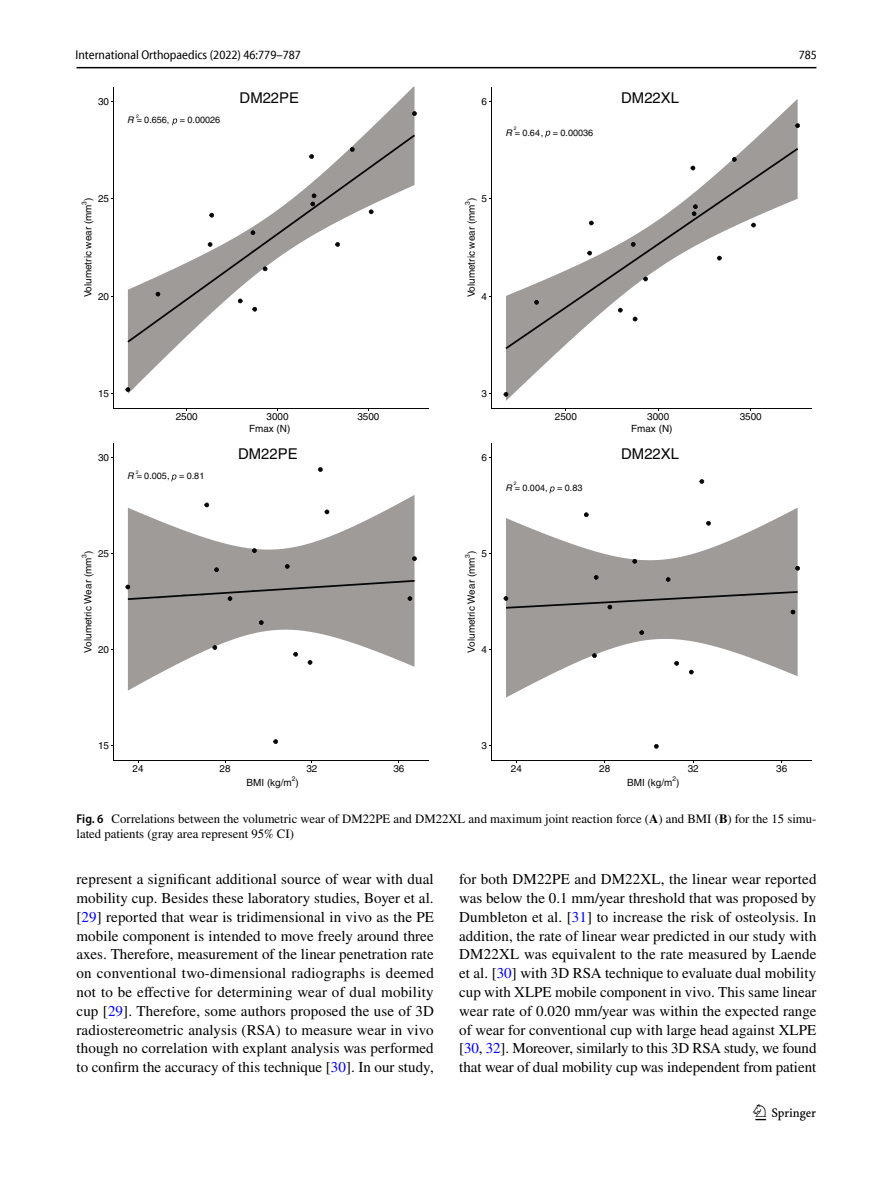
<style>
.page{position:relative;width:893px;height:1187px;background:#fff}
.page>*{position:absolute;margin:0;border:0;box-sizing:border-box;transform-origin:0 0}
.t1{font:22.5px "Springnew Regular 3";color:#000}
.t2{font:15px/18.8px "STIX";color:#000;text-align:justify}
.t3{font:14.85px "Helvetica 5";color:#050605}
.t4{font:12.75px/15px "STIX";color:#000}
.t5{font:semi-condensed 12.75px "Myriad Pro Unic";color:#000}
.t6{font:9.9px "Helvetica 4";color:#050605}
.t7{font:9.9px "Helvetica 5";color:#050605}
.t8{font:9.15px "Helvetica 4";color:#050605}
.t9{font:9.15px "Helvetica 5";color:#050605}
.t10{font:6.6px "Helvetica 4";color:#050605}
.t11{font:6.6px "Helvetica 5";color:#050605}
.t12{font:4.95px "Helvetica 5";color:#050605}
.t13{font:4.95px "Helvetica 4";color:#050605}
.s1{font-family:"Helvetica";font-style:italic}
.s2{font-family:"Myriad Pro";font-weight:600;font-stretch:semi-condensed}
.s3{font-weight:700}
.s4{color:#00f}
</style>
<div class="page">
<hr style="left:77px;top:67px;width:739px;height:1px;background:#000">
<svg style="left:128px;top:87px;width:286px;height:307px"></svg>
<svg style="left:412px;top:111px;width:5px;height:5px"></svg>
<svg style="left:126px;top:387px;width:4px;height:5px"></svg>
<svg style="left:127px;top:135px;width:288px;height:207px"></svg>
<svg style="left:172px;top:118px;width:5px;height:7px"></svg>
<hr style="left:113px;top:87px;width:1px;height:321px;background:#050605">
<hr style="left:114px;top:408px;width:315px;height:1px;background:#050605">
<svg style="left:318px;top:467px;width:5px;height:5px"></svg>
<svg style="left:273px;top:739px;width:5px;height:5px"></svg>
<svg style="left:128px;top:495px;width:286px;height:195px;fill:#9e9b99"></svg>
<svg style="left:214px;top:567px;width:5px;height:5px"></svg>
<svg style="left:252px;top:548px;width:5px;height:5px"></svg>
<svg style="left:259px;top:620px;width:5px;height:5px"></svg>
<svg style="left:412px;top:556px;width:5px;height:5px"></svg>
<svg style="left:212px;top:645px;width:5px;height:5px"></svg>
<svg style="left:285px;top:564px;width:5px;height:4px"></svg>
<svg style="left:126px;top:580px;width:289px;height:21px;background:#908d8c"></svg>
<svg style="left:171px;top:474px;width:5px;height:7px"></svg>
<hr style="left:113px;top:443px;width:1px;height:317px;background:#050605">
<hr style="left:114px;top:759px;width:315px;height:1px;background:#050605">
<svg style="left:506px;top:99px;width:292px;height:302px"></svg>
<svg style="left:795px;top:123px;width:5px;height:5px"></svg>
<svg style="left:504px;top:392px;width:4px;height:4px"></svg>
<svg style="left:505px;top:148px;width:293px;height:201px"></svg>
<svg style="left:545px;top:131px;width:5px;height:6px"></svg>
<hr style="left:491px;top:87px;width:1px;height:321px;background:#050605">
<hr style="left:491px;top:408px;width:321px;height:1px;background:#050605">
<svg style="left:699px;top:479px;width:5px;height:5px"></svg>
<svg style="left:654px;top:744px;width:5px;height:4px"></svg>
<svg style="left:506px;top:507px;width:292px;height:190px;fill:#9e9b99"></svg>
<svg style="left:594px;top:575px;width:5px;height:4px"></svg>
<svg style="left:632px;top:559px;width:5px;height:4px"></svg>
<svg style="left:639px;top:630px;width:5px;height:5px"></svg>
<svg style="left:795px;top:566px;width:5px;height:4px"></svg>
<svg style="left:592px;top:653px;width:5px;height:5px"></svg>
<svg style="left:666px;top:577px;width:4px;height:4px"></svg>
<svg style="left:504px;top:591px;width:294px;height:23px;background:#918f8d"></svg>
<svg style="left:549px;top:486px;width:6px;height:7px"></svg>
<hr style="left:491px;top:443px;width:1px;height:317px;background:#050605">
<hr style="left:491px;top:759px;width:321px;height:1px;background:#050605">
<p class="t5" style="left:76px;top:50px;width:227px">International Orthopaedics (2022) 46:779–787</p>
<p class="t5" style="left:799px;top:50px;width:20px">785</p>
<p class="t6" style="left:98px;top:96px;width:13px">30</p>
<p class="t3" style="left:240px;top:89px;width:61px">DM22PE</p>
<p class="t7" style="left:481px;top:96px;width:7px">6</p>
<p class="t3" style="left:621px;top:89px;width:59px">DM22XL</p>
<p class="t13" style="left:136px;top:113px;width:4px">2</p>
<p class="t8" style="left:128px;top:115px;width:94px"><span class="s1">R</span> = 0.656, = 0.00026</p>
<p class="t12" style="left:514px;top:125px;width:4px">2</p>
<p class="t9" style="left:506px;top:127px;width:89px"><span class="s1">R</span> = 0.64, = 0.00036</p>
<p class="t6" style="left:98px;top:193px;width:13px">25</p>
<p class="t6" style="left:82px;top:297px;width:101px;rotate:-90deg">Volumetric wear (mm )</p>
<p class="t10" style="left:80px;top:204px;width:5px;rotate:-90deg">3</p>
<p class="t6" style="left:98px;top:290px;width:13px">20</p>
<p class="t7" style="left:481px;top:193px;width:7px">5</p>
<p class="t7" style="left:465px;top:297px;width:101px;rotate:-90deg">Volumetric wear (mm )</p>
<p class="t11" style="left:464px;top:204px;width:5px;rotate:-90deg">3</p>
<p class="t7" style="left:481px;top:290px;width:7px">4</p>
<p class="t6" style="left:98px;top:388px;width:13px">15</p>
<p class="t7" style="left:481px;top:388px;width:7px">3</p>
<p class="t6" style="left:176px;top:410px;width:24px">2500</p>
<p class="t6" style="left:267px;top:410px;width:24px">3000</p>
<p class="t6" style="left:357px;top:410px;width:24px">3500</p>
<p class="t6" style="left:249px;top:422px;width:43px">Fmax (N)</p>
<p class="t7" style="left:555px;top:410px;width:24px">2500</p>
<p class="t7" style="left:647px;top:410px;width:24px">3000</p>
<p class="t7" style="left:740px;top:410px;width:24px">3500</p>
<p class="t7" style="left:631px;top:422px;width:43px">Fmax (N)</p>
<p class="t6" style="left:98px;top:452px;width:13px">30</p>
<p class="t3" style="left:238px;top:445px;width:61px">DM22PE</p>
<p class="t7" style="left:481px;top:452px;width:7px">6</p>
<p class="t3" style="left:621px;top:445px;width:59px">DM22XL</p>
<p class="t12" style="left:136px;top:469px;width:4px">2</p>
<p class="t8" style="left:128px;top:471px;width:78px"><span class="s1">R</span> = 0.005, = 0.81</p>
<p class="t12" style="left:514px;top:480px;width:4px">2</p>
<p class="t9" style="left:506px;top:483px;width:78px"><span class="s1">R</span> = 0.004, = 0.83</p>
<p class="t6" style="left:98px;top:548px;width:13px">25</p>
<p class="t6" style="left:82px;top:652px;width:103px;rotate:-90deg">Volumetric Wear (mm )</p>
<p class="t10" style="left:80px;top:557px;width:5px;rotate:-90deg">3</p>
<p class="t6" style="left:98px;top:644px;width:13px">20</p>
<p class="t7" style="left:481px;top:548px;width:7px">5</p>
<p class="t7" style="left:465px;top:652px;width:103px;rotate:-90deg">Volumetric Wear (mm )</p>
<p class="t11" style="left:464px;top:557px;width:5px;rotate:-90deg">3</p>
<p class="t7" style="left:481px;top:644px;width:7px">4</p>
<p class="t6" style="left:98px;top:740px;width:13px">15</p>
<p class="t7" style="left:481px;top:740px;width:7px">3</p>
<p class="t6" style="left:133px;top:762px;width:13px">24</p>
<p class="t6" style="left:220px;top:762px;width:13px">28</p>
<p class="t6" style="left:306px;top:762px;width:13px">32</p>
<p class="t6" style="left:393px;top:762px;width:13px">36</p>
<p class="t6" style="left:247px;top:776px;width:54px">BMI (kg/m )</p>
<p class="t10" style="left:292px;top:774px;width:5px">2</p>
<p class="t7" style="left:511px;top:762px;width:13px">24</p>
<p class="t7" style="left:599px;top:762px;width:13px">28</p>
<p class="t7" style="left:688px;top:762px;width:13px">32</p>
<p class="t7" style="left:776px;top:762px;width:13px">36</p>
<p class="t7" style="left:627px;top:776px;width:54px">BMI (kg/m )</p>
<p class="t11" style="left:672px;top:774px;width:5px">2</p>
<p class="t4" style="left:77px;top:812px;width:741px"><span class="s2">Fig. 6</span> Correlations between the volumetric wear of DM22PE and DM22XL and maximum joint reaction force (<span class="s3">A</span>) and BMI (<span class="s3">B</span>) for the 15 simu&shy;lated patients (gray area represent 95% CI)</p>
<p class="t2" style="left:77px;top:871px;width:359px">represent a significant additional source of wear with dual mobility cup. Besides these laboratory studies, Boyer et al. [<span class="s4">29</span>] reported that wear is tridimensional in vivo as the PE mobile component is intended to move freely around three axes. Therefore, measurement of the linear penetration rate on conventional two-dimensional radiographs is deemed not to be effective for determining wear of dual mobility cup [<span class="s4">29</span>]. Therefore, some authors proposed the use of 3D radiostereometric analysis (RSA) to measure wear in vivo though no correlation with explant analysis was performed to confirm the accuracy of this technique [<span class="s4">30</span>]. In our study,</p>
<p class="t2" style="left:459px;top:871px;width:359px">for both DM22PE and DM22XL, the linear wear reported was below the 0.1 mm/year threshold that was proposed by Dumbleton et al. [<span class="s4">31</span>] to increase the risk of osteolysis. In addition, the rate of linear wear predicted in our study with DM22XL was equivalent to the rate measured by Laende et al. [<span class="s4">30</span>] with 3D RSA technique to evaluate dual mobility cup with XLPE mobile component in vivo. This same linear wear rate of 0.020 mm/year was within the expected range of wear for conventional cup with large head against XLPE [<span class="s4">30</span>, <span class="s4">32</span>]. Moreover, similarly to this 3D RSA study, we found that wear of dual mobility cup was independent from patient</p>
<h1 class="t1" style="left:755px;top:1104px;width:62px">1 3</h1>
</div>
